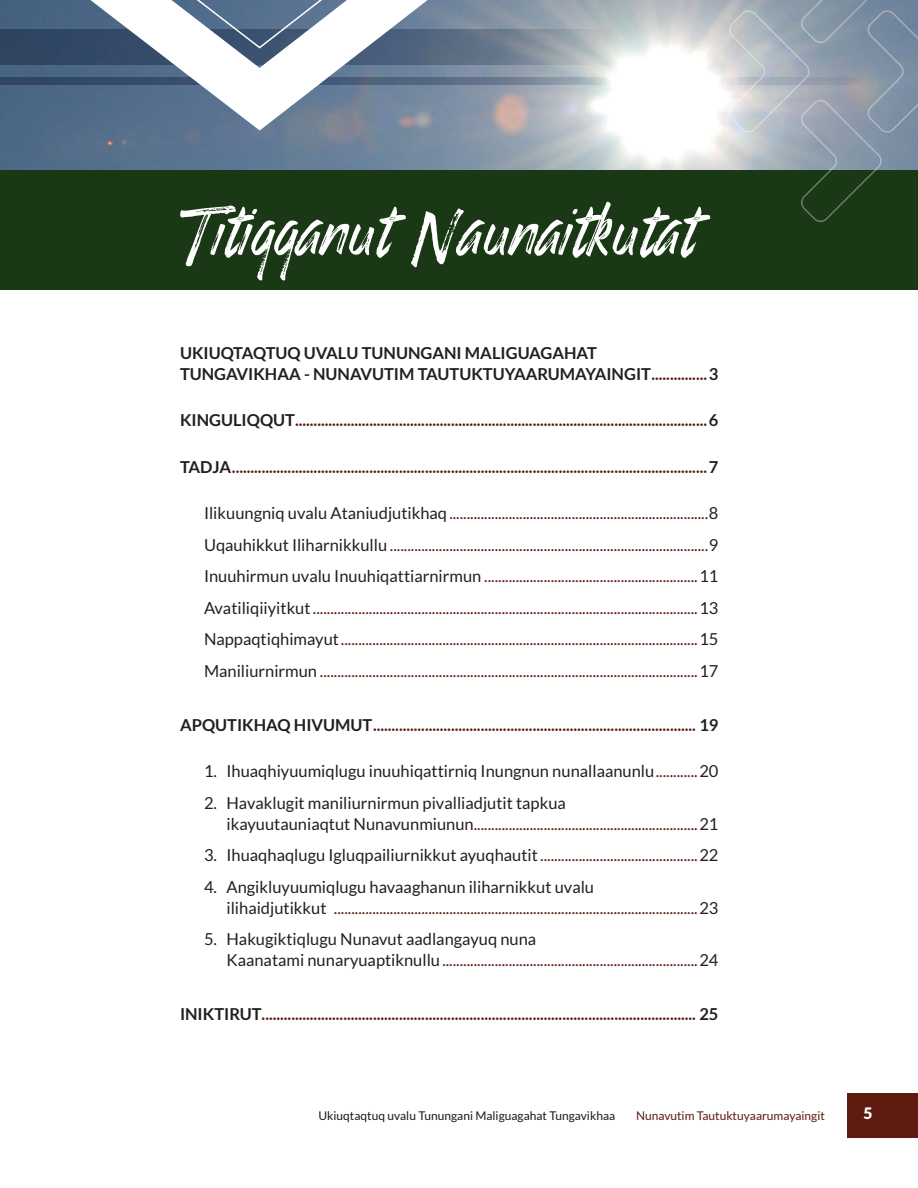
<style>
.page{position:relative;width:918px;height:1188px;background:#fff}
.page>*{position:absolute;margin:0;border:0;box-sizing:border-box;transform-origin:0 0}
.t1{font:69px "Enjoythe Ride";color:#fff}
.t2{font:16.5px/21px "Lato";color:#5e1c10}
.t3{font:700 16.5px "Lato";color:#5e1c10}
.t4{font:16.5px/21px "Lato";color:#231f20}
.t5{font:700 16.5px/21px "Lato";color:#231f20}
.t6{font:900 15.75px "Lato";color:#fff}
.t7{font:12px "Lato";color:#221915}
.t8{font:12px "Lato";color:#5e1c10}
.s1{color:#5e1c10}
.s2{color:#231f20}
</style>
<div class="page">
<div style="left:847px;top:1093px;width:71px;height:45px;background:#5e1c10"></div>
<div style="left:0;top:169px;width:918px;height:121px;background:#1a3815"></div>
<img style="left:0;top:0;width:728px;height:169px">
<svg style="left:538px;top:29px;width:95px;height:36px;background:#b5bdbf"></svg>
<svg style="left:538px;top:77px;width:190px;height:8px"></svg>
<svg style="left:728px;top:0;width:190px;height:222px"></svg>
<svg style="left:0;top:0;width:538px;height:162px;background:#75879c"></svg>
<svg style="left:49px;top:0;width:422px;height:49px"></svg>
<p class="t1" style="left:180px;top:191px;width:519px">Titiqqanut Naunaitkutat</p>
<p class="t5" style="left:180px;top:342px;width:540px">UKIUQTAQTUQ UVALU TUNUNGANI MALIGUAGAHAT<br>TUNGAVIKHAA - NUNAVUTIM TAUTUKTUYAARUMAYAINGIT<span class="s1">...............</span>3</p>
<p class="t3" style="left:180px;top:411px;width:540px"><span class="s2">KINGULIQQUT</span>...............................................................................................................<span class="s2">6</span></p>
<p class="t3" style="left:180px;top:457px;width:540px"><span class="s2">TADJA</span>................................................................................................................................<span class="s2">7</span></p>
<p class="t2" style="left:204px;top:503px;width:516px"><span class="s2">Ilikuungniq uvalu Ataniudjutikhaq</span>..........................................................................<span class="s2">8</span></p>
<p class="t2" style="left:204px;top:534px;width:516px"><span class="s2">Uqauhikkut Iliharnikkullu</span> ...........................................................................................<span class="s2">9</span></p>
<p class="t2" style="left:204px;top:566px;width:516px"><span class="s2">Inuuhirmun uvalu Inuuhiqattiarnirmun</span> .............................................................<span class="s2">11</span></p>
<p class="t2" style="left:204px;top:597px;width:516px"><span class="s2">Avatiliqiiyitkut</span>..............................................................................................................<span class="s2">13</span></p>
<p class="t2" style="left:204px;top:629px;width:516px"><span class="s2">Nappaqtiqhimayut</span>......................................................................................................<span class="s2">15</span></p>
<p class="t2" style="left:204px;top:660px;width:516px"><span class="s2">Maniliurnirmun</span> ............................................................................................................<span class="s2">17</span></p>
<p class="t3" style="left:180px;top:715px;width:540px"><span class="s2">APQUTIKHAQ HIVUMUT</span>....................................................................................... <span class="s2">19</span></p>
<p class="t4" style="left:204px;top:761px;width:516px">1. Ihuaqhiyuumiqlugu inuuhiqattirniq Inungnun nunallaanunlu<span class="s1">............</span>20</p>
<p class="t4" style="left:226px;top:792px;width:494px;text-indent:-22px">2. Havaklugit maniliurnirmun pivalliadjutit tapkua<br>ikayuutauniaqtut Nunavunmiunun<span class="s1">................................................................</span>21</p>
<p class="t2" style="left:204px;top:845px;width:516px"><span class="s2">3. Ihuaqhaqlugu Igluqpailiurnikkut ayuqhautit</span>.............................................<span class="s2">22</span></p>
<p class="t2" style="left:226px;top:876px;width:494px;text-indent:-22px"><span class="s2">4. Angikluyuumiqlugu havaaghanun iliharnikkut uvalu<br>ilihaidjutikkut</span> ........................................................................................................<span class="s2">23</span></p>
<p class="t2" style="left:226px;top:929px;width:494px;text-indent:-22px"><span class="s2">5. Hakugiktiqlugu Nunavut aadlangayuq nuna<br>Kaanatami nunaryuaptiknullu</span>.........................................................................<span class="s2">24</span></p>
<p class="t3" style="left:180px;top:1005px;width:540px"><span class="s2">INIKTIRUT</span>..................................................................................................................... <span class="s2">25</span></p>
<p class="t7" style="left:318px;top:1109px;width:298px">Ukiuqtaqtuq uvalu Tunungani Maliguagahat Tungavikhaa</p>
<p class="t8" style="left:636px;top:1109px;width:190px">Nunavutim Tautuktuyaarumayaingit</p>
<p class="t6" style="left:863px;top:1104px;width:11px">5</p>
</div>
